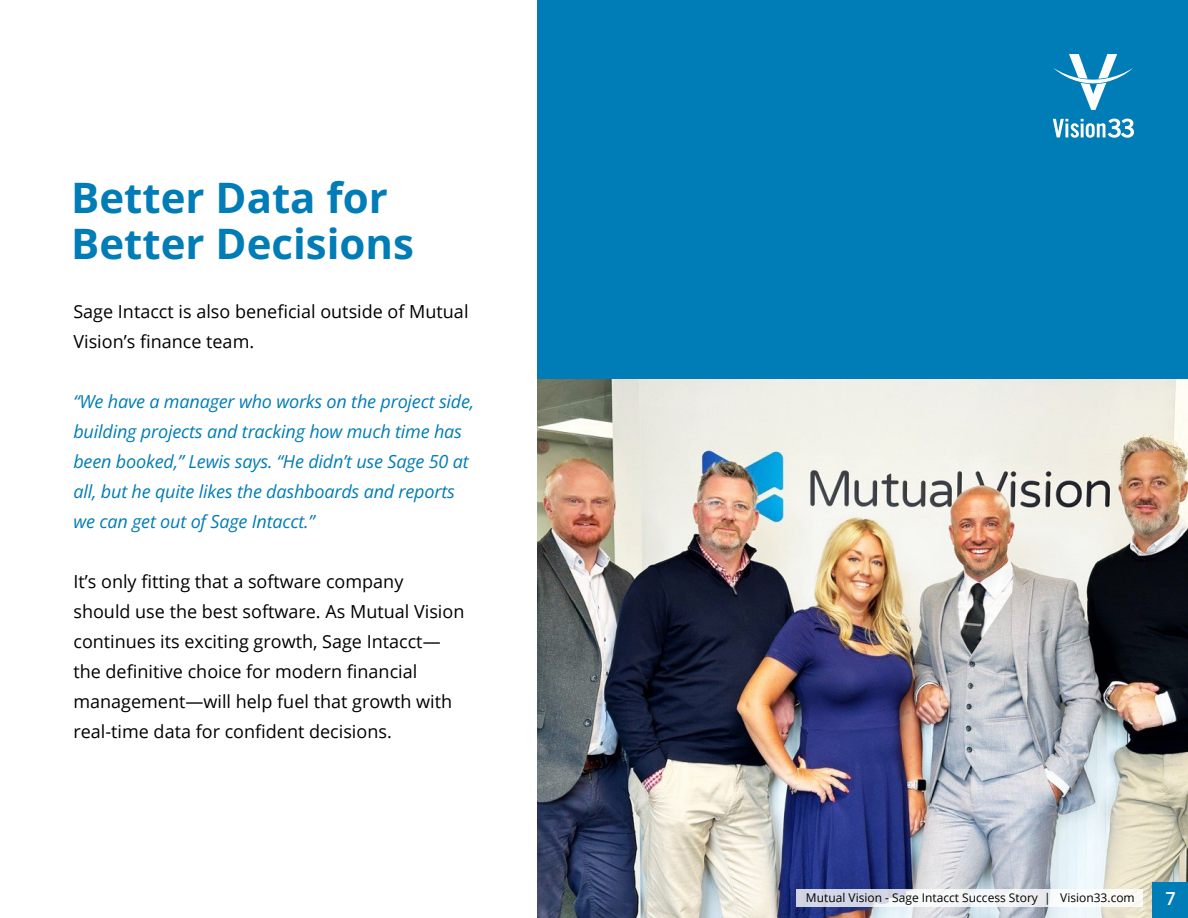
<style>
.page{position:relative;width:1188px;height:918px;background:#fff}
.page>*{position:absolute;margin:0;border:0;box-sizing:border-box;transform-origin:0 0}
.t1{font:700 42px/46.5px "Open Sans";color:#007cb6}
.t2{font:18px/30px "Open Sans";color:#000}
.t3{font:italic 18px/30px "Open Sans";letter-spacing:-.01em;color:#007cb6}
.t4{font:600 18px "Open Sans";color:#fff}
.t5{font:12px "Open Sans";color:#000}
</style>
<div class="page">
<div style="left:538px;top:0;width:650px;height:427px;background:#007cb6"></div>
<img style="left:538px;top:379px;width:650px;height:539px">
<svg style="left:1053px;top:54px;width:80px;height:56px"></svg>
<svg style="left:1053px;top:119px;width:81px;height:19px"></svg>
<div style="left:1152px;top:882px;width:36px;height:36px;background:#007cb6"></div>
<svg style="left:796px;top:890px;width:347px;height:18px;fill:#f4f5f5"></svg>
<h1 class="t1" style="left:71px;top:173px;width:344px">Better Data for<br>Better Decisions</h1>
<p class="t2" style="left:73px;top:296px;width:397px">Sage Intacct is also beneficial outside of Mutual<br>Vision’s finance team.</p>
<p class="t3" style="left:73px;top:386px;width:402px">“We have a manager who works on the project side, building projects and tracking how much time has been booked,” Lewis says. “He didn’t use Sage 50 at all, but he quite likes the dashboards and reports we can get out of Sage Intacct.”</p>
<p class="t2" style="left:73px;top:566px;width:392px">It’s only fitting that a software company should use the best software. As Mutual Vision continues its exciting growth, Sage Intacct— the definitive choice for modern financial management—will help fuel that growth with real-time data for confident decisions.</p>
<p class="t5" style="left:806px;top:890px;width:330px">Mutual Vision - Sage Intacct Success Story | Vision33.com</p>
<p class="t4" style="left:1165px;top:886px;width:12px">7</p>
</div>
